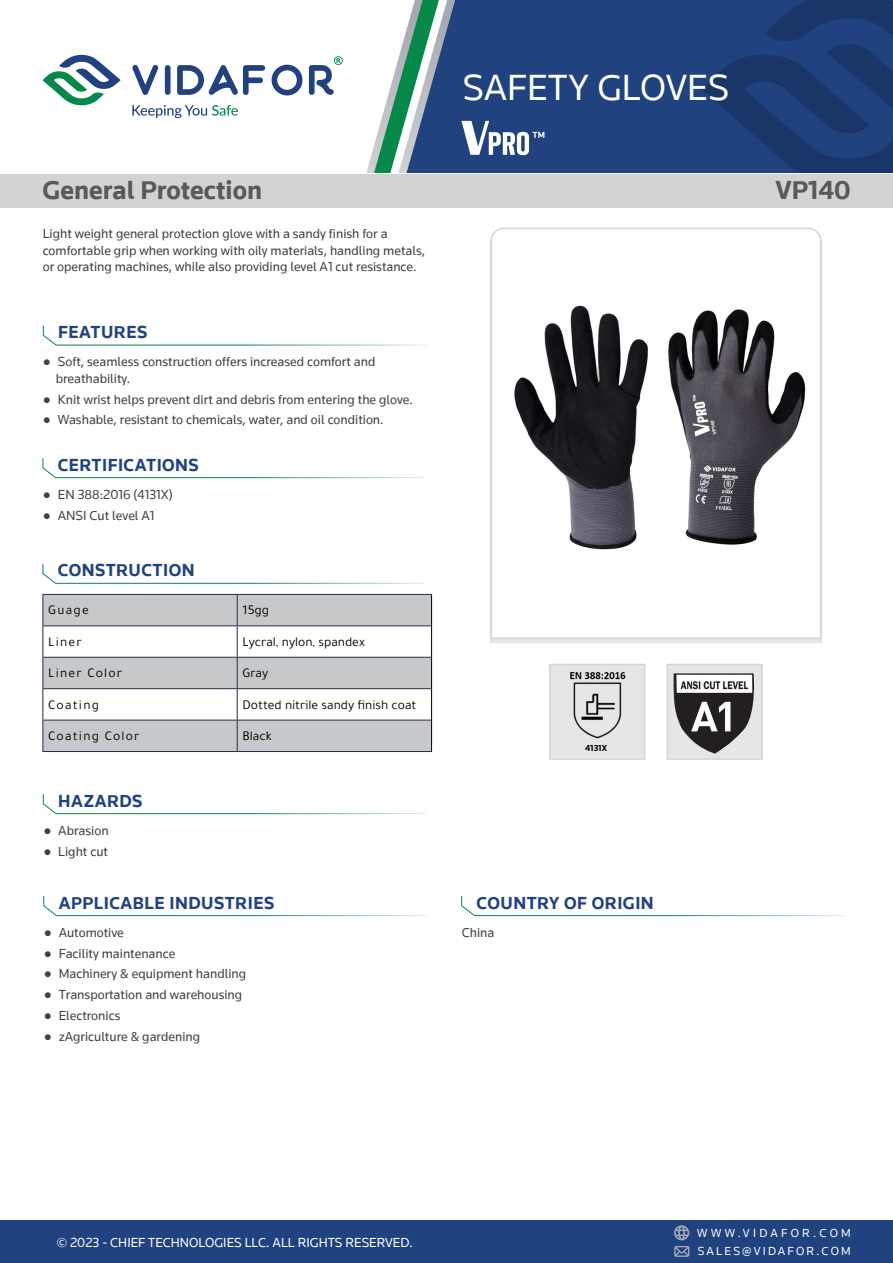
<style>
.page{position:relative;width:893px;height:1263px;background:#fff}
.page>*{position:absolute;margin:0;border:0;box-sizing:border-box;transform-origin:0 0}
.t1{font:37.5px "Knowledge";color:#fff}
.t2{font:700 27px "Knowledge";color:#58595b}
.t3{font:700 18px "Knowledge";letter-spacing:.025em;color:#20427f}
.t4{font:13.5px/16.5px "Knowledge";color:#414042}
.t5{font:13.5px "Tajawal";color:#000}
.t6{font:13.5px "Knowledge";color:#fff}
.t7{font:13.5px "Tajawal";letter-spacing:.09em;color:#000}
.t8{font:12px/18px "Knowledge";letter-spacing:.18em;color:#fff}
.t9{font:700 9px "Knowledge";color:#000}
.s1{font-family:"Arial"}
</style>
<div class="page">
<div style="left:0;top:0;width:893px;height:207px;background:#d1d3d4"></div>
<div style="left:0;top:0;width:893px;height:173px;background:#fff"></div>
<div style="left:544px;top:0;width:158px;height:173px;background:#20427f"></div>
<svg style="left:702px;top:0;width:191px;height:173px;background:#1d3c75"></svg>
<div style="left:0;top:1220px;width:893px;height:43px;background:#20427f"></div>
<svg style="left:132px;top:65px;width:26px;height:30px"></svg>
<svg style="left:165px;top:65px;width:6px;height:30px"></svg>
<svg style="left:177px;top:65px;width:88px;height:30px"></svg>
<svg style="left:272px;top:65px;width:30px;height:30px"></svg>
<svg style="left:132px;top:105px;width:106px;height:13px"></svg>
<svg style="left:43px;top:55px;width:78px;height:51px"></svg>
<svg style="left:309px;top:56px;width:34px;height:39px"></svg>
<svg style="left:674px;top:1225px;width:15px;height:15px"></svg>
<svg style="left:674px;top:1246px;width:15px;height:11px"></svg>
<svg style="left:42px;top:458px;width:384px;height:20px"></svg>
<svg style="left:43px;top:896px;width:384px;height:20px"></svg>
<svg style="left:43px;top:794px;width:383px;height:20px"></svg>
<svg style="left:490px;top:227px;width:332px;height:413px"></svg>
<svg style="left:43px;top:325px;width:383px;height:21px"></svg>
<svg style="left:42px;top:563px;width:384px;height:21px"></svg>
<svg style="left:44px;top:595px;width:387px;height:156px"></svg>
<hr style="left:237px;top:595px;width:1px;height:30px;background:#222d47">
<hr style="left:237px;top:626px;width:1px;height:31px;background:#222d47">
<hr style="left:237px;top:658px;width:1px;height:30px;background:#222d47">
<hr style="left:237px;top:689px;width:1px;height:31px;background:#222d47">
<hr style="left:237px;top:720px;width:1px;height:31px;background:#222d47">
<hr style="left:43px;top:595px;width:1px;height:30px;background:#222d47">
<hr style="left:43px;top:626px;width:1px;height:31px;background:#222d47">
<hr style="left:43px;top:658px;width:1px;height:30px;background:#222d47">
<hr style="left:43px;top:689px;width:1px;height:31px;background:#222d47">
<hr style="left:43px;top:720px;width:1px;height:31px;background:#222d47">
<hr style="left:43px;top:594px;width:194px;height:1px;background:#222d47">
<hr style="left:237px;top:594px;width:195px;height:1px;background:#222d47">
<hr style="left:43px;top:625px;width:194px;height:1px;background:#222d47">
<hr style="left:237px;top:625px;width:194px;height:1px;background:#222d47">
<hr style="left:43px;top:657px;width:194px;height:1px;background:#222d47">
<hr style="left:237px;top:657px;width:194px;height:1px;background:#222d47">
<hr style="left:43px;top:688px;width:194px;height:1px;background:#222d47">
<hr style="left:237px;top:688px;width:194px;height:1px;background:#222d47">
<hr style="left:43px;top:720px;width:194px;height:1px;background:#222d47">
<hr style="left:237px;top:720px;width:194px;height:1px;background:#222d47">
<hr style="left:43px;top:751px;width:194px;height:1px;background:#222d47">
<hr style="left:237px;top:751px;width:195px;height:1px;background:#222d47">
<hr style="left:431px;top:595px;width:1px;height:31px;background:#000">
<hr style="left:431px;top:626px;width:1px;height:31px;background:#000">
<hr style="left:431px;top:657px;width:1px;height:32px;background:#000">
<hr style="left:431px;top:689px;width:1px;height:31px;background:#000">
<hr style="left:431px;top:720px;width:1px;height:31px;background:#000">
<svg style="left:366px;top:0;width:178px;height:173px"></svg>
<svg style="left:461px;top:896px;width:383px;height:20px"></svg>
<div style="left:667px;top:664px;width:95px;height:95px;background:#e7e6e6"></div>
<img style="left:673px;top:673px;width:82px;height:81px">
<div style="left:667px;top:664px;width:96px;height:96px;border:2px solid #d1d3d4"></div>
<div style="left:550px;top:664px;width:94px;height:95px;background:#e7e6e6"></div>
<img style="left:570px;top:672px;width:56px;height:67px">
<div style="left:549px;top:664px;width:96px;height:96px;border:2px solid #d1d3d4"></div>
<img style="left:505px;top:301px;width:150px;height:257px">
<h1 class="t1" style="left:463px;top:64px;width:268px">SAFETY GLOVES</h1>
<h2 class="t2" style="left:43px;top:173px;width:221px">General Protection</h2>
<h2 class="t2" style="left:775px;top:173px;width:76px">VP140</h2>
<p class="t4" style="left:43px;top:225px;width:384px">Light weight general protection glove with a sandy finish for a comfortable grip when working with oily materials, handling metals, or operating machines, while also providing level A1 cut resistance.</p>
<h3 class="t3" style="left:58px;top:321px;width:91px">FEATURES</h3>
<p class="t4" style="left:56px;top:353px;width:321px;text-indent:-13px"><span class="s1">●</span> Soft, seamless construction offers increased comfort and breathability.</p>
<p class="t4" style="left:43px;top:391px;width:371px"><span class="s1">●</span> Knit wrist helps prevent dirt and debris from entering the glove.</p>
<p class="t4" style="left:43px;top:411px;width:342px"><span class="s1">●</span> Washable, resistant to chemicals, water, and oil condition.</p>
<h3 class="t3" style="left:58px;top:454px;width:142px">CERTIFICATIONS</h3>
<p class="t4" style="left:43px;top:486px;width:131px"><span class="s1">●</span> EN 388:2016 (4131X)</p>
<p class="t4" style="left:43px;top:507px;width:113px"><span class="s1">●</span> ANSI Cut level A1</p>
<h3 class="t3" style="left:58px;top:559px;width:138px">CONSTRUCTION</h3>
<p class="t5" style="left:48px;top:601px;width:42px">Guage</p>
<p class="t5" style="left:243px;top:601px;width:28px">15gg</p>
<p class="t5" style="left:48px;top:632px;width:35px">Liner</p>
<p class="t5" style="left:243px;top:632px;width:124px">Lycral, nylon, spandex</p>
<p class="t7" style="left:48px;top:664px;width:75px">Liner Color</p>
<p class="t5" style="left:243px;top:664px;width:27px">Gray</p>
<p class="t7" style="left:48px;top:695px;width:52px">Coating</p>
<p class="t5" style="left:243px;top:695px;width:175px">Dotted nitrile sandy finish coat</p>
<p class="t7" style="left:48px;top:727px;width:93px">Coating Color</p>
<p class="t5" style="left:243px;top:727px;width:31px">Black</p>
<h3 class="t3" style="left:58px;top:789px;width:86px">HAZARDS</h3>
<p class="t4" style="left:43px;top:822px;width:67px"><span class="s1">●</span> Abrasion</p>
<p class="t4" style="left:43px;top:843px;width:66px"><span class="s1">●</span> Light cut</p>
<h3 class="t3" style="left:59px;top:891px;width:217px">APPLICABLE INDUSTRIES</h3>
<p class="t4" style="left:44px;top:924px;width:82px"><span class="s1">●</span> Automotive</p>
<p class="t4" style="left:44px;top:945px;width:133px"><span class="s1">●</span> Facility maintenance</p>
<p class="t4" style="left:44px;top:965px;width:204px"><span class="s1">●</span> Machinery &amp; equipment handling</p>
<p class="t4" style="left:44px;top:986px;width:200px"><span class="s1">●</span> Transportation and warehousing</p>
<p class="t4" style="left:44px;top:1007px;width:78px"><span class="s1">●</span> Electronics</p>
<p class="t4" style="left:44px;top:1028px;width:158px"><span class="s1">●</span> zAgriculture &amp; gardening</p>
<p class="t9" style="left:585px;top:742px;width:23px">4131X</p>
<h3 class="t3" style="left:477px;top:891px;width:179px">COUNTRY OF ORIGIN</h3>
<p class="t4" style="left:462px;top:924px;width:34px">China</p>
<p class="t6" style="left:57px;top:1234px;width:358px">© 2023 - CHIEF TECHNOLOGIES LLC. ALL RIGHTS RESERVED.</p>
<p class="t8" style="left:697px;top:1224px;width:155px">WWW.VIDAFOR.COM<br>SALES@VIDAFOR.COM</p>
</div>
